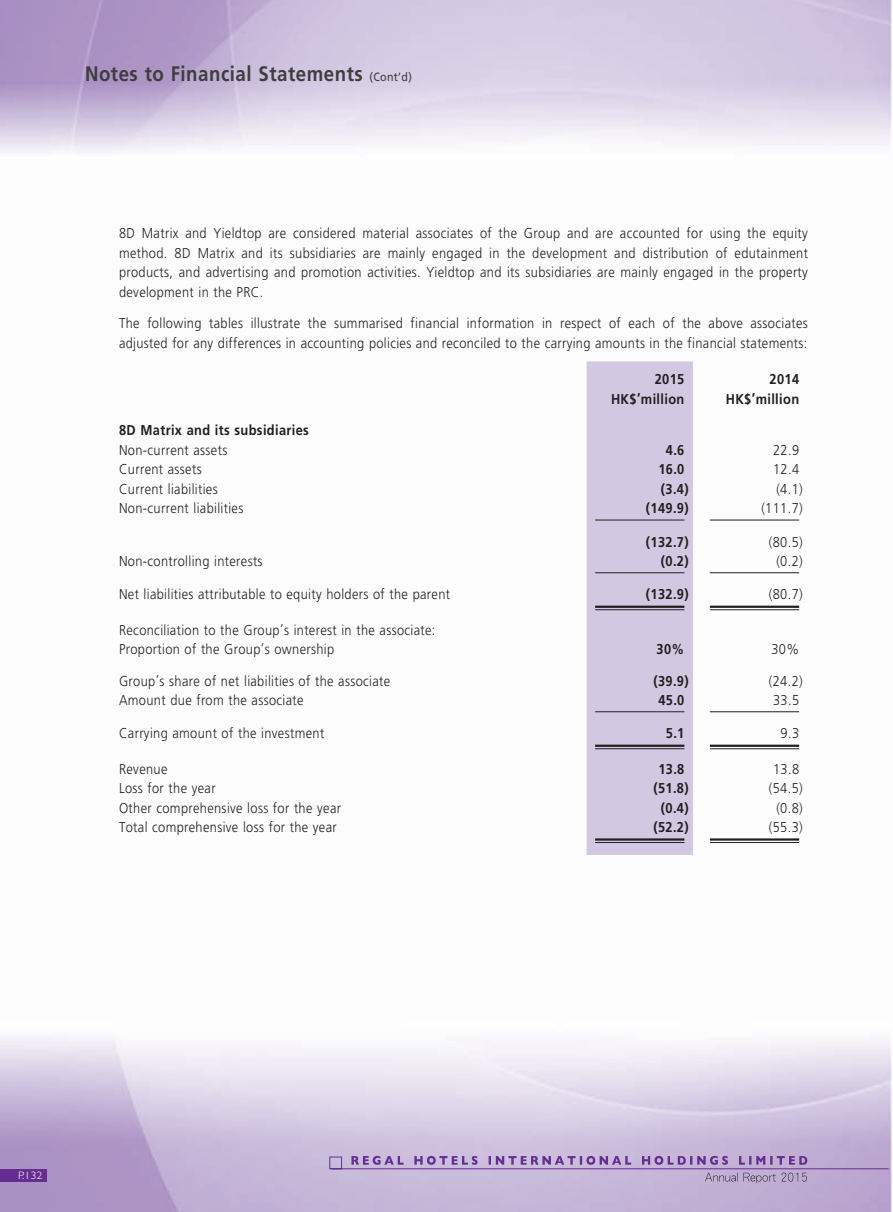
<style>
.page{position:relative;width:893px;height:1212px;background:#fff}
.page>*{position:absolute;margin:0;border:0;box-sizing:border-box;transform-origin:0 0}
.t1{font:700 21px "Frutiger LT Std";letter-spacing:.03em;color:#3e3e3f;scale:.89 1}
.t2{font:300 14.25px/19.5px "Frutiger LT Std";letter-spacing:.03em;color:#231f20;scale:.9 1}
.t3{font:700 14.25px "Frutiger LT Std";letter-spacing:.03em;color:#231f20;scale:.9 1}
.t4{font:300 10.8px "Gill Sans Std";color:#fff;scale:1.12 1}
.s1{font-weight:400;font-size:12px}
</style>
<div class="page">
<div style="left:0;top:1169px;width:47px;height:13px;background:#652d91"></div>
<svg style="left:329px;top:1156px;width:560px;height:27px;background:#b6a1cb"></svg>
<div style="left:587px;top:361px;width:106px;height:494px;background:#d3c8e2"></div>
<hr style="left:595px;top:520px;width:89px;height:1px;background:#231f20">
<hr style="left:710px;top:520px;width:89px;height:1px;background:#231f20">
<hr style="left:595px;top:572px;width:89px;height:1px;background:#231f20">
<hr style="left:710px;top:572px;width:89px;height:1px;background:#231f20">
<hr style="left:595px;top:606px;width:89px;height:2px;background:#231f20">
<hr style="left:595px;top:609px;width:89px;height:1px;background:#231f20">
<hr style="left:710px;top:606px;width:89px;height:2px;background:#231f20">
<hr style="left:710px;top:609px;width:89px;height:1px;background:#231f20">
<hr style="left:595px;top:711px;width:89px;height:1px;background:#231f20">
<hr style="left:710px;top:711px;width:89px;height:1px;background:#231f20">
<hr style="left:595px;top:745px;width:89px;height:2px;background:#231f20">
<hr style="left:595px;top:748px;width:89px;height:1px;background:#231f20">
<hr style="left:710px;top:745px;width:89px;height:2px;background:#231f20">
<hr style="left:710px;top:748px;width:89px;height:1px;background:#231f20">
<hr style="left:595px;top:838px;width:89px;height:3px;background:#231f20">
<hr style="left:595px;top:842px;width:89px;height:1px;background:#231f20">
<hr style="left:710px;top:838px;width:89px;height:3px;background:#231f20">
<hr style="left:710px;top:842px;width:89px;height:1px;background:#231f20">
<h1 class="t1" style="left:85px;top:65px;width:369px">Notes to Financial Statements <span class="s1">(Cont’d)</span></h1>
<p class="t2" style="left:119px;top:224px;width:767px;text-align:justify">8D Matrix and Yieldtop are considered material associates of the Group and are accounted for using the equity method. 8D Matrix and its subsidiaries are mainly engaged in the development and distribution of edutainment products, and advertising and promotion activities. Yieldtop and its subsidiaries are mainly engaged in the property development in the PRC.</p>
<p class="t2" style="left:119px;top:314px;width:767px">The following tables illustrate the summarised financial information in respect of each of the above associates adjusted for any differences in accounting policies and reconciled to the carrying amounts in the financial statements:</p>
<p class="t3" style="left:655px;top:373px;width:34px">2015</p>
<p class="t3" style="left:769px;top:373px;width:34px">2014</p>
<p class="t3" style="left:611px;top:393px;width:83px">HK$’million</p>
<p class="t3" style="left:726px;top:393px;width:83px">HK$’million</p>
<p class="t3" style="left:119px;top:424px;width:213px">8D Matrix and its subsidiaries</p>
<p class="t2" style="left:119px;top:441px;width:122px">Non-current assets</p>
<p class="t3" style="left:666px;top:444px;width:22px">4.6</p>
<p class="t2" style="left:773px;top:441px;width:30px">22.9</p>
<p class="t2" style="left:119px;top:460px;width:93px">Current assets</p>
<p class="t3" style="left:658px;top:463px;width:30px">16.0</p>
<p class="t2" style="left:773px;top:460px;width:30px">12.4</p>
<p class="t2" style="left:119px;top:480px;width:111px">Current liabilities</p>
<p class="t3" style="left:661px;top:483px;width:32px">(3.4)</p>
<p class="t2" style="left:776px;top:480px;width:31px">(4.1)</p>
<p class="t2" style="left:119px;top:499px;width:140px">Non-current liabilities</p>
<p class="t3" style="left:646px;top:502px;width:49px">(149.9)</p>
<p class="t2" style="left:761px;top:499px;width:47px">(111.7)</p>
<p class="t3" style="left:646px;top:536px;width:49px">(132.7)</p>
<p class="t2" style="left:769px;top:533px;width:39px">(80.5)</p>
<p class="t2" style="left:119px;top:552px;width:161px">Non-controlling interests</p>
<p class="t3" style="left:661px;top:555px;width:32px">(0.2)</p>
<p class="t2" style="left:776px;top:552px;width:31px">(0.2)</p>
<p class="t2" style="left:119px;top:585px;width:369px">Net liabilities attributable to equity holders of the parent</p>
<p class="t3" style="left:646px;top:588px;width:49px">(132.9)</p>
<p class="t2" style="left:769px;top:585px;width:39px">(80.7)</p>
<p class="t2" style="left:119px;top:621px;width:353px">Reconciliation to the Group’s interest in the associate:<br>Proportion of the Group’s ownership</p>
<p class="t3" style="left:656px;top:643px;width:32px">30%</p>
<p class="t2" style="left:771px;top:640px;width:32px">30%</p>
<p class="t2" style="left:119px;top:672px;width:303px">Group’s share of net liabilities of the associate</p>
<p class="t3" style="left:653px;top:675px;width:41px">(39.9)</p>
<p class="t2" style="left:769px;top:672px;width:39px">(24.2)</p>
<p class="t2" style="left:119px;top:691px;width:207px">Amount due from the associate</p>
<p class="t3" style="left:658px;top:694px;width:30px">45.0</p>
<p class="t2" style="left:773px;top:691px;width:30px">33.5</p>
<p class="t2" style="left:119px;top:724px;width:230px">Carrying amount of the investment</p>
<p class="t3" style="left:666px;top:727px;width:22px">5.1</p>
<p class="t2" style="left:780px;top:724px;width:22px">9.3</p>
<p class="t2" style="left:119px;top:760px;width:55px">Revenue</p>
<p class="t3" style="left:658px;top:763px;width:30px">13.8</p>
<p class="t2" style="left:773px;top:760px;width:30px">13.8</p>
<p class="t2" style="left:119px;top:779px;width:109px">Loss for the year</p>
<p class="t3" style="left:653px;top:782px;width:41px">(51.8)</p>
<p class="t2" style="left:769px;top:779px;width:39px">(54.5)</p>
<p class="t2" style="left:119px;top:799px;width:248px">Other comprehensive loss for the year</p>
<p class="t3" style="left:661px;top:802px;width:32px">(0.4)</p>
<p class="t2" style="left:776px;top:799px;width:31px">(0.8)</p>
<p class="t2" style="left:119px;top:818px;width:243px">Total comprehensive loss for the year</p>
<p class="t3" style="left:653px;top:821px;width:41px">(52.2)</p>
<p class="t2" style="left:769px;top:818px;width:39px">(55.3)</p>
<p class="t4" style="left:18px;top:1169px;width:23px">P.132</p>
</div>
